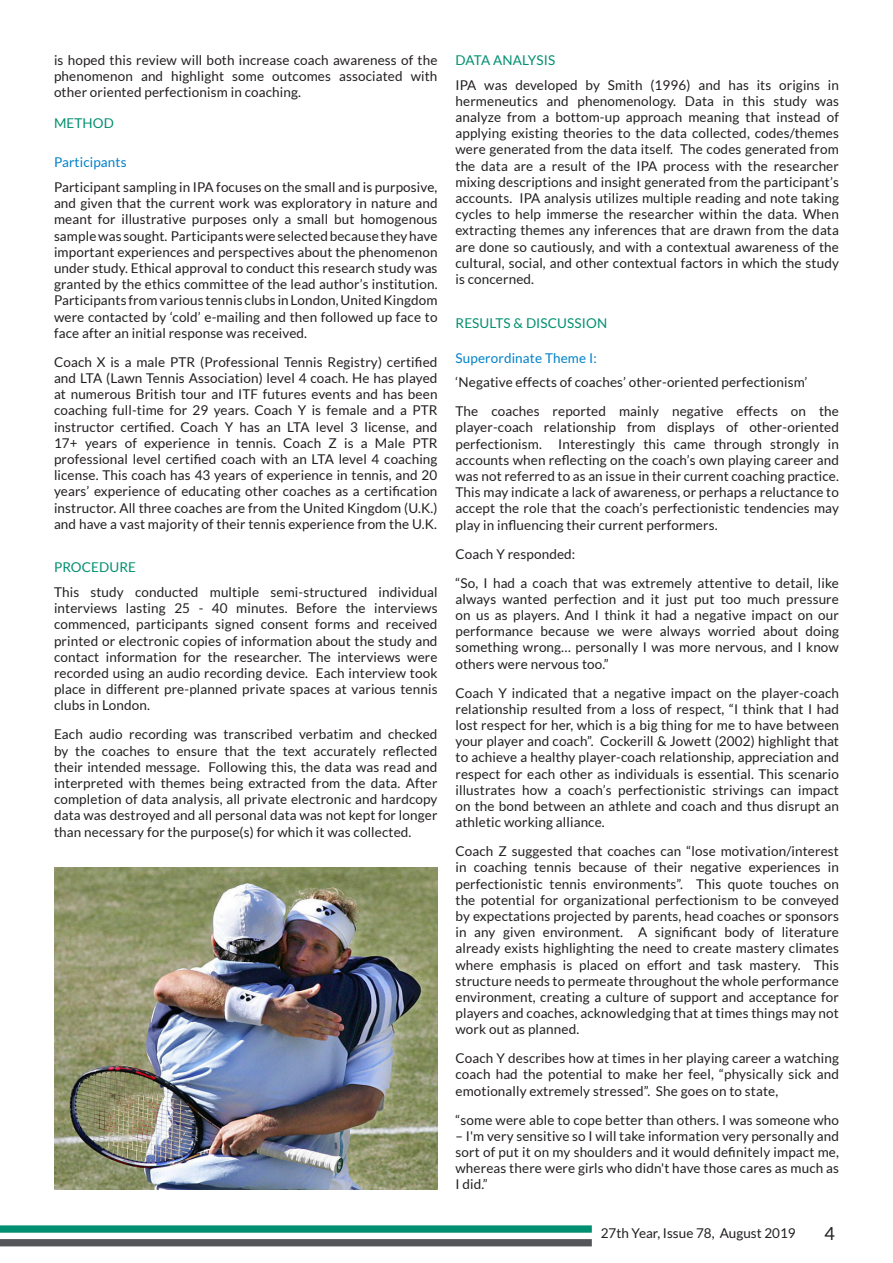
<style>
.page{position:relative;width:893px;height:1263px;background:#fff}
.page>*{position:absolute;margin:0;border:0;box-sizing:border-box;transform-origin:0 0}
.t1{font:18px "Lato Regular 2";color:#231f20}
.t2{font:13.5px/16.2px "Lato Regular 2";letter-spacing:.01em;color:#231f20;text-align:justify}
.t3{font:13.5px "Lato";letter-spacing:.01em;color:#231f20}
.Titulos_verdes{font:13.5px "Lato Regular 2";letter-spacing:.01em;color:#008f70}
.Titulos_azules{font:13.5px "Lato Regular 2";letter-spacing:.01em;color:#0082c9}
.s1{font-family:"Lato"}
</style>
<div class="page">
<svg style="left:0;top:1225px;width:592px;height:8px;background:#16987c"></svg>
<div style="left:0;top:1239px;width:592px;height:7px;background:#54565a;border:2px solid #54565a"></div>
<img style="left:54px;top:867px;width:383px;height:322px">
<p class="t2" style="left:54px;top:52px;width:385px">is hoped this review will both increase coach awareness of the phenomenon and highlight some outcomes associated with other oriented perfectionism in coaching.</p>
<p class="Titulos_verdes" style="left:54px;top:116px;width:62px">METHOD</p>
<p class="Titulos_azules" style="left:54px;top:155px;width:74px">Participants</p>
<p class="t2" style="left:54px;top:179px;width:385px">Participant sampling in IPA focuses on the small and is purposive, and given that the current work was exploratory in nature and meant for illustrative purposes only a small but homogenous sample was sought. Participants were selected because they have important experiences and perspectives about the phenomenon under study. Ethical approval to conduct this research study was granted by the ethics committee of the lead author’s institution.<br>Participants from various tennis clubs in London, United Kingdom were contacted by ‘cold’ e-mailing and then followed up face to face after an initial response was received.</p>
<p class="t2" style="left:54px;top:354px;width:385px"><span class="s1">Coach X is a male PTR (Professional Tennis Registry) certified </span>and LTA (Lawn Tennis Association) level 4 coach. He has played at numerous British tour and ITF futures events and has been coaching full-time for 29 years. Coach Y is female and a PTR <span class="s1">instructor certified. Coach Y has an LTA level 3 license, and </span>17+ years of experience in tennis. Coach Z is a Male PTR <span class="s1">professional level certified coach with an LTA level 4 coaching </span>license. This coach has 43 years of experience in tennis, and 20 <span class="s1">years’ experience of educating other coaches as a certification </span>instructor. All three coaches are from the United Kingdom (U.K.) and have a vast majority of their tennis experience from the U.K.</p>
<p class="Titulos_verdes" style="left:54px;top:560px;width:84px">PROCEDURE</p>
<p class="t2" style="left:54px;top:584px;width:385px">This study conducted multiple semi-structured individual interviews lasting 25 - 40 minutes. Before the interviews commenced, participants signed consent forms and received printed or electronic copies of information about the study and contact information for the researcher. The interviews were recorded using an audio recording device. Each interview took place in different pre-planned private spaces at various tennis clubs in London.</p>
<p class="t2" style="left:54px;top:726px;width:385px">Each audio recording was transcribed verbatim and checked <span class="s1">by the coaches to ensure that the text accurately reflected </span>their intended message. Following this, the data was read and interpreted with themes being extracted from the data. After completion of data analysis, all private electronic and hardcopy data was destroyed and all personal data was not kept for longer than necessary for the purpose(s) for which it was collected.</p>
<p class="Titulos_verdes" style="left:455px;top:52px;width:101px">DATA ANALYSIS</p>
<p class="t2" style="left:455px;top:77px;width:385px">IPA was developed by Smith (1996) and has its origins in hermeneutics and phenomenology. Data in this study was analyze from a bottom-up approach meaning that instead of applying existing theories to the data collected, codes/themes were generated from the data itself. The codes generated from the data are a result of the IPA process with the researcher mixing descriptions and insight generated from the participant’s accounts. IPA analysis utilizes multiple reading and note taking cycles to help immerse the researcher within the data. When extracting themes any inferences that are drawn from the data are done so cautiously, and with a contextual awareness of the cultural, social, and other contextual factors in which the study is concerned.</p>
<p class="Titulos_verdes" style="left:455px;top:315px;width:153px">RESULTS &amp; DISCUSSION</p>
<p class="Titulos_azules" style="left:455px;top:350px;width:143px">Superordinate Theme I:</p>
<p class="t2" style="left:455px;top:374px;width:353px">‘Negative effects of coaches’ other-oriented perfectionism’</p>
<p class="t2" style="left:455px;top:403px;width:385px">The coaches reported mainly negative effects on the player-coach relationship from displays of other-oriented perfectionism. Interestingly this came through strongly in <span class="s1">accounts when reflecting on the coach’s own playing career and </span>was not referred to as an issue in their current coaching practice.<br>This may indicate a lack of awareness, or perhaps a reluctance to accept the role that the coach’s perfectionistic tendencies may <span class="s1">play in influencing their current performers.</span></p>
<p class="t2" style="left:455px;top:545px;width:121px">Coach Y responded:</p>
<p class="t2" style="left:455px;top:574px;width:385px"><span class="s1">“So, I had a coach that was extremely attentive to detail, like </span>always wanted perfection and it just put too much pressure on us as players. And I think it had a negative impact on our performance because we were always worried about doing something wrong… personally I was more nervous, and I know others were nervous too.”</p>
<p class="t2" style="left:455px;top:684px;width:385px">Coach Y indicated that a negative impact on the player-coach <span class="s1">relationship resulted from a loss of respect, “I think that I had </span>lost respect for her, which is a big thing for me to have between your player and coach”. Cockerill &amp; Jowett (2002) highlight that to achieve a healthy player-coach relationship, appreciation and respect for each other as individuals is essential. This scenario illustrates how a coach’s perfectionistic strivings can impact on the bond between an athlete and coach and thus disrupt an athletic working alliance.</p>
<p class="t2" style="left:455px;top:843px;width:385px"><span class="s1">Coach Z suggested that coaches can “lose motivation/interest </span>in coaching tennis because of their negative experiences in perfectionistic tennis environments”. This quote touches on the potential for organizational perfectionism to be conveyed by expectations projected by parents, head coaches or sponsors <span class="s1">in any given environment. A significant body of literature </span>already exists highlighting the need to create mastery climates where emphasis is placed on effort and task mastery. This structure needs to permeate throughout the whole performance environment, creating a culture of support and acceptance for players and coaches, acknowledging that at times things may not work out as planned.</p>
<p class="t2" style="left:455px;top:1050px;width:385px">Coach Y describes how at times in her playing career a watching <span class="s1">coach had the potential to make her feel, “physically sick and </span>emotionally extremely stressed”. She goes on to state,</p>
<p class="t3" style="left:455px;top:1112px;width:385px">“some were able to cope better than others. I was someone who</p>
<p class="t2" style="left:455px;top:1128px;width:385px">– I'm very sensitive so I will take information very personally and <span class="s1">sort of put it on my shoulders and it would definitely impact me, </span>whereas there were girls who didn't have those cares as much as I did.”</p>
<p class="t2" style="left:601px;top:1224px;width:196px">27th Year, Issue 78, August 2019</p>
<h1 class="t1" style="left:824px;top:1223px;width:12px">4</h1>
</div>
